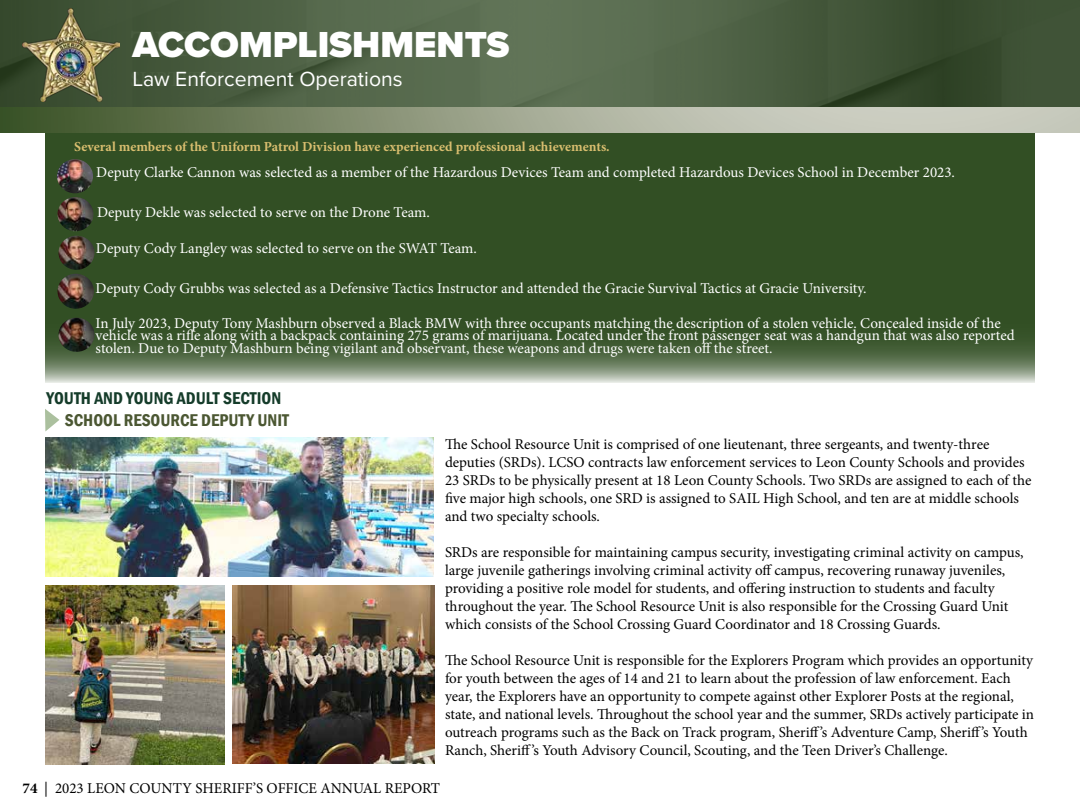
<style>
.page{position:relative;width:1080px;height:810px;background:#fff}
.page>*{position:absolute;margin:0;border:0;box-sizing:border-box;transform-origin:0 0}
.t1{font:900 37.5px "Proxima Nova";color:#fff}
.t2{font:700 37.5px "Minion Pro";color:#fff}
.t3{font:21.25px "Proxima Nova";color:#fff}
.t4{font:21.25px "Minion Pro";color:#fff}
.t5{font:600 condensed 17.5px "Franklin Gothic";color:#153c2a}
.t6{font:600 condensed 17.5px "Franklin Gothic";color:#4b5732}
.t7{font:15px/18px "Minion Pro";letter-spacing:-.005em;color:#000}
.t8{font:15px/12.5px "Minion Pro";color:#fff}
.t9{font:700 13.75px "Minion Pro";color:#d9be6f}
.s1{font-weight:700}
</style>
<div class="page">
<svg style="left:45px;top:409px;width:14px;height:23px"></svg>
<img style="left:232px;top:585px;width:203px;height:179px">
<img style="left:45px;top:437px;width:389px;height:139px">
<img style="left:45px;top:585px;width:180px;height:180px">
<svg style="left:45px;top:132px;width:990px;height:250px;background:#3d5830"></svg>
<img style="left:58px;top:197px;width:36px;height:34px">
<img style="left:58px;top:236px;width:36px;height:34px">
<img style="left:58px;top:274px;width:36px;height:35px">
<img style="left:58px;top:318px;width:36px;height:34px">
<svg style="left:0;top:0;width:1080px;height:108px;background:#4b5e42"></svg>
<img style="left:22px;top:9px;width:97px;height:93px">
<svg style="left:0;top:108px;width:1080px;height:24px;background:#99a189"></svg>
<img style="left:57px;top:159px;width:36px;height:34px">
<h1 class="t2" style="left:130px;top:18px;width:106px">TITLE</h1>
<h2 class="t4" style="left:130px;top:65px;width:96px">SUBTITLE</h2>
<h1 class="t1" style="left:132px;top:16px;width:379px">ACCOMPLISHMENTS</h1>
<h2 class="t3" style="left:132px;top:63px;width:272px">Law Enforcement Operations</h2>
<p class="t9" style="left:74px;top:137px;width:537px">Several members of the Uniform Patrol Division have experienced professional achievements.</p>
<p class="t8" style="left:96px;top:166px;width:860px">Deputy Clarke Cannon was selected as a member of the Hazardous Devices Team and completed Hazardous Devices School in December 2023.</p>
<p class="t8" style="left:97px;top:206px;width:334px">Deputy Dekle was selected to serve on the Drone Team.</p>
<p class="t8" style="left:96px;top:242px;width:383px">Deputy Cody Langley was selected to serve on the SWAT Team.</p>
<p class="t8" style="left:96px;top:282px;width:773px">Deputy Cody Grubbs was selected as a Defensive Tactics Instructor and attended the Gracie Survival Tactics at Gracie University.</p>
<p class="t8" style="left:96px;top:317px;width:921px">In July 2023, Deputy Tony Mashburn observed a Black BMW with three occupants matching the description of a stolen vehicle. Concealed inside of the vehicle was a rifle along with a backpack containing 275 grams of marijuana. Located under the front passenger seat was a handgun that was also reported stolen. Due to Deputy Mashburn being vigilant and observant, these weapons and drugs were taken off the street.</p>
<p class="t5" style="left:47px;top:386px;width:236px">YOUTH AND YOUNG ADULT SECTION</p>
<p class="t6" style="left:65px;top:408px;width:226px">SCHOOL RESOURCE DEPUTY UNIT</p>
<p class="t7" style="left:445px;top:435px;width:588px">The School Resource Unit is comprised of one lieutenant, three sergeants, and twenty-three deputies (SRDs). LCSO contracts law enforcement services to Leon County Schools and provides 23 SRDs to be physically present at 18 Leon County Schools. Two SRDs are assigned to each of the five major high schools, one SRD is assigned to SAIL High School, and ten are at middle schools and two specialty schools.</p>
<p class="t7" style="left:445px;top:543px;width:580px">SRDs are responsible for maintaining campus security, investigating criminal activity on campus, large juvenile gatherings involving criminal activity off campus, recovering runaway juveniles, providing a positive role model for students, and offering instruction to students and faculty throughout the year. The School Resource Unit is also responsible for the Crossing Guard Unit which consists of the School Crossing Guard Coordinator and 18 Crossing Guards.</p>
<p class="t7" style="left:445px;top:651px;width:591px">The School Resource Unit is responsible for the Explorers Program which provides an opportunity for youth between the ages of 14 and 21 to learn about the profession of law enforcement. Each year, the Explorers have an opportunity to compete against other Explorer Posts at the regional, state, and national levels. Throughout the school year and the summer, SRDs actively participate in outreach programs such as the Back on Track program, Sheriff’s Adventure Camp, Sheriff’s Youth Ranch, Sheriff’s Youth Advisory Council, Scouting, and the Teen Driver’s Challenge.</p>
<p class="t7" style="left:22px;top:779px;width:419px"><span class="s1">74</span> | 2023 LEON COUNTY SHERIFF’S OFFICE ANNUAL REPORT</p>
</div>
